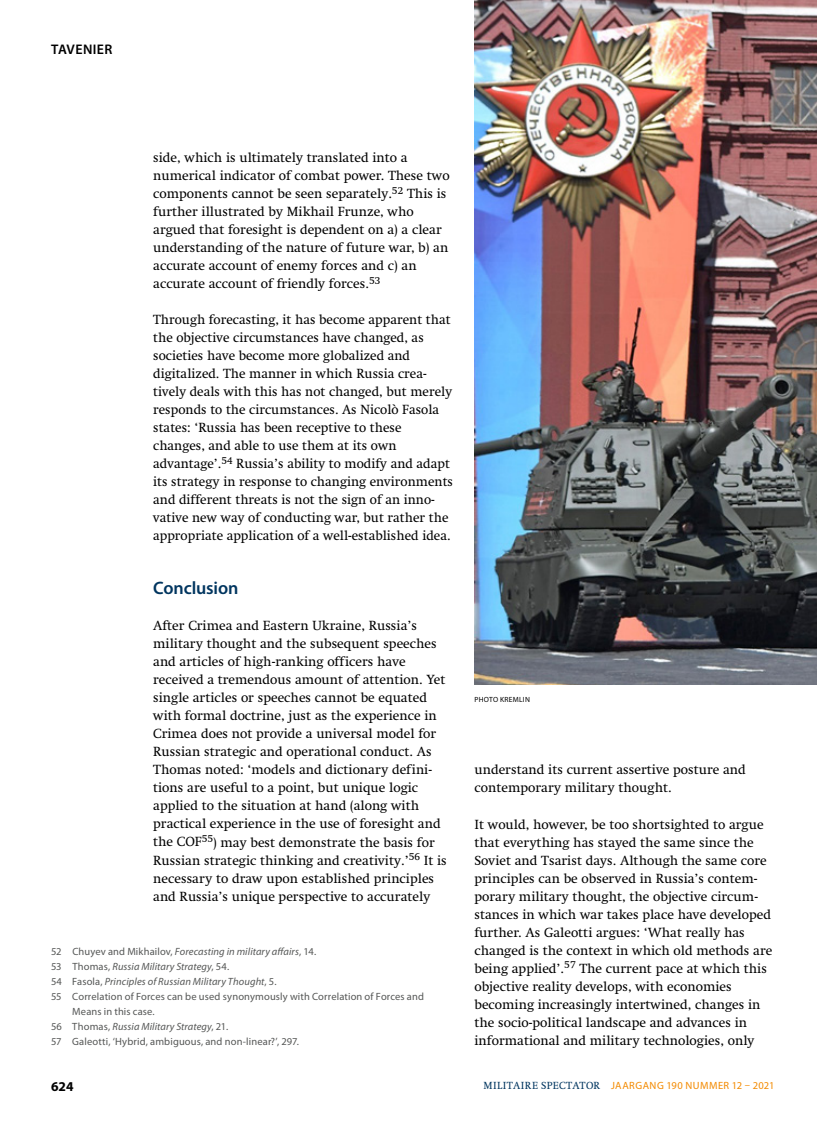
<style>
.page{position:relative;width:817px;height:1136px;background:#fff}
.page>*{position:absolute;margin:0;border:0;box-sizing:border-box;transform-origin:0 0}
.t1{font:600 18px "Myriad Pro";letter-spacing:-.01em;color:#00355f}
.t2{font:600 13.95px "Myriad Pro";letter-spacing:.03em;color:#000}
.t3{font:13.5px/18px "Swift LT Std";color:#000}
.t4{font:700 13.5px "Myriad Pro";color:#000}
.t5{font:italic 10.5px "Myriad Pro";letter-spacing:.01em;color:#555756}
.t6{font:10.5px "Myriad Pro";letter-spacing:.01em;color:#555756}
.t7{font:10.5px "Myriad Pro";letter-spacing:.045em;color:#f38a00}
.t8{font:7.5px "Myriad Pro";letter-spacing:.035em;color:#000}
.s1{font-style:normal}
.s2{font-family:"Swift LT Std";color:#00355f}
</style>
<div class="page">
<img style="left:474px;top:0;width:342px;height:684px">
<p class="t2" style="left:51px;top:40px;width:63px">Tavenier</p>
<p class="t3" style="left:153px;top:149px;width:298px">side, which is ultimately translated into a numerical indicator of combat power. These two components cannot be seen separately.<sup>52</sup> This is further illustrated by Mikhail Frunze, who argued that foresight is dependent on a) a clear understanding of the nature of future war, b) an accurate account of enemy forces and c) an accurate account of friendly forces.<sup>53</sup></p>
<p class="t3" style="left:153px;top:311px;width:301px">Through forecasting, it has become apparent that the objective circumstances have changed, as societies have become more globalized and digitalized. The manner in which Russia crea&shy;tively deals with this has not changed, but merely responds to the circumstances. As Nicolò Fasola states: ‘Russia has been receptive to these changes, and able to use them at its own advantage’.<sup>54</sup> Russia’s ability to modify and adapt its strategy in response to changing environments and different threats is not the sign of an inno&shy;vative new way of conducting war, but rather the appropriate application of a well-established idea.</p>
<h1 class="t1" style="left:153px;top:577px;width:87px">Conclusion</h1>
<p class="t3" style="left:153px;top:617px;width:295px">After Crimea and Eastern Ukraine, Russia’s military thought and the subsequent speeches and articles of high-ranking officers have received a tremendous amount of attention. Yet single articles or speeches cannot be equated with formal doctrine, just as the experience in Crimea does not provide a universal model for Russian strategic and operational conduct. As Thomas noted: ‘models and dictionary defini&shy;tions are useful to a point, but unique logic applied to the situation at hand (along with practical experience in the use of foresight and the COF<sup>55</sup>) may best demonstrate the basis for Russian strategic thinking and creativity.’<sup>56</sup> It is necessary to draw upon established principles and Russia’s unique perspective to accurately</p>
<p class="t5" style="left:51px;top:944px;width:266px"><span class="s1">52 Chuyev and Mikhailov,</span> Forecasting in military affairs<span class="s1">, 14.</span></p>
<p class="t5" style="left:51px;top:959px;width:179px"><span class="s1">53 Thomas,</span> Russia Military Strategy<span class="s1">, 54.</span></p>
<p class="t5" style="left:51px;top:974px;width:227px"><span class="s1">54 Fasola,</span> Principles of Russian Military Thought<span class="s1">, 5.</span></p>
<p class="t6" style="left:51px;top:989px;width:374px">55 Correlation of Forces can be used synonymously with Correlation of Forces and</p>
<p class="t6" style="left:72px;top:1004px;width:84px">Means in this case.</p>
<p class="t5" style="left:51px;top:1019px;width:179px"><span class="s1">56 Thomas,</span> Russia Military Strategy<span class="s1">, 21.</span></p>
<p class="t6" style="left:51px;top:1034px;width:249px">57 Galeotti, ‘Hybrid, ambiguous, and non-linear?’, 297.</p>
<p class="t8" style="left:474px;top:695px;width:57px">PHOTO KREMLIN</p>
<p class="t3" style="left:474px;top:761px;width:273px">understand its current assertive posture and contemporary military thought.</p>
<p class="t3" style="left:474px;top:815px;width:299px">It would, however, be too shortsighted to argue that everything has stayed the same since the Soviet and Tsarist days. Although the same core principles can be observed in Russia’s contem&shy;porary military thought, the objective circum&shy;stances in which war takes place have developed further. As Galeotti argues: ‘What really has changed is the context in which old methods are being applied’.<sup>57</sup> The current pace at which this objective reality develops, with economies becoming increasingly intertwined, changes in the socio-political landscape and advances in informational and military technologies, only</p>
<p class="t4" style="left:51px;top:1077px;width:24px">624</p>
<p class="t7" style="left:483px;top:1078px;width:292px"><span class="s2">MILITAIRE SPECTATOR</span> JAARGANG 190 NUMMER 12 – 2021</p>
</div>
